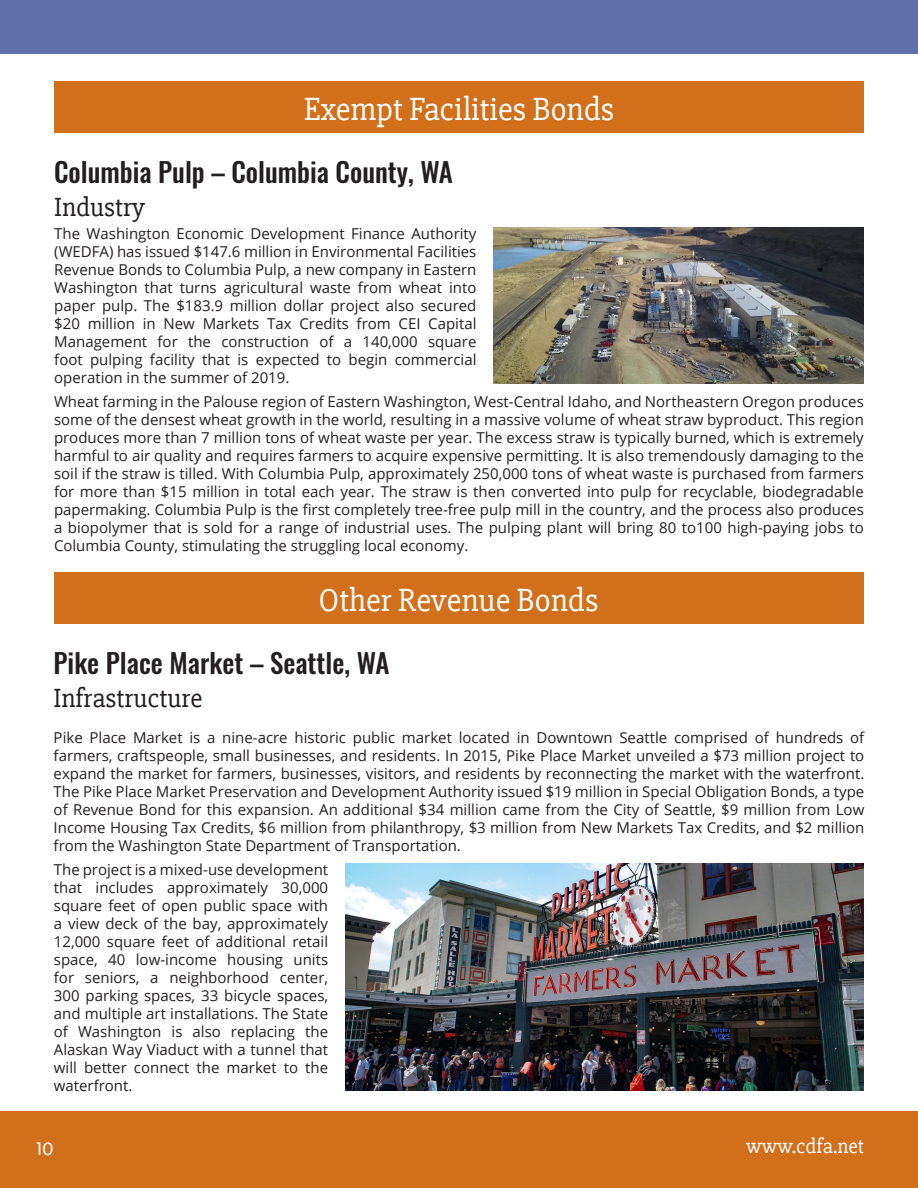
<style>
.page{position:relative;width:918px;height:1188px;background:#fff}
.page>*{position:absolute;margin:0;border:0;box-sizing:border-box;transform-origin:0 0}
.t1{font:33px "Slabo 27 px";color:#fff}
.Case_Study_Subtitle{font:500 27px "Oswald";color:#231f20}
.Paragraph_Slabo_Head{font:27px "Slabo 27 px";color:#231f20}
.t2{font:22.5px "Slabo 27 px";color:#fff}
.t3{font:21px "Slabo 27 px";color:#fff}
.t4{font:15px/18px "Open Sans";color:#231f20;text-align:justify}
</style>
<div class="page">
<div style="left:0;top:0;width:918px;height:54px;background:#6070a8"></div>
<div style="left:0;top:1112px;width:918px;height:76px;background:#d16f1a"></div>
<div style="left:54px;top:572px;width:809px;height:51px;background:#d16f1a"></div>
<img style="left:345px;top:863px;width:518px;height:228px">
<div style="left:54px;top:81px;width:810px;height:51px;background:#d16f1a"></div>
<img style="left:493px;top:228px;width:371px;height:155px">
<p class="t1" style="left:304px;top:90px;width:312px">Exempt Facilities Bonds</p>
<p class="Case_Study_Subtitle" style="left:54px;top:153px;width:400px">Columbia Pulp – Columbia County, WA</p>
<p class="Paragraph_Slabo_Head" style="left:54px;top:191px;width:92px">Industry</p>
<p class="t4" style="left:54px;top:224px;width:424px">The Washington Economic Development Finance Authority (WEDFA) has issued $147.6 million in Environmental Facilities Revenue Bonds to Columbia Pulp, a new company in Eastern Washington that turns agricultural waste from wheat into paper pulp. The $183.9 million dollar project also secured $20 million in New Markets Tax Credits from CEI Capital Management for the construction of a 140,000 square foot pulping facility that is expected to begin commercial operation in the summer of 2019.</p>
<p class="t4" style="left:54px;top:392px;width:811px">Wheat farming in the Palouse region of Eastern Washington, West-Central Idaho, and Northeastern Oregon produces some of the densest wheat growth in the world, resulting in a massive volume of wheat straw byproduct. This region produces more than 7 million tons of wheat waste per year. The excess straw is typically burned, which is extremely harmful to air quality and requires farmers to acquire expensive permitting. It is also tremendously damaging to the soil if the straw is tilled. With Columbia Pulp, approximately 250,000 tons of wheat waste is purchased from farmers for more than $15 million in total each year. The straw is then converted into pulp for recyclable, biodegradable papermaking. Columbia Pulp is the first completely tree-free pulp mill in the country, and the process also produces a biopolymer that is sold for a range of industrial uses. The pulping plant will bring 80 to100 high-paying jobs to Columbia County, stimulating the struggling local economy.</p>
<p class="t1" style="left:319px;top:581px;width:281px">Other Revenue Bonds</p>
<p class="Case_Study_Subtitle" style="left:54px;top:645px;width:337px">Pike Place Market – Seattle, WA</p>
<p class="Paragraph_Slabo_Head" style="left:54px;top:682px;width:150px">Infrastructure</p>
<p class="t4" style="left:54px;top:728px;width:812px">Pike Place Market is a nine-acre historic public market located in Downtown Seattle comprised of hundreds of farmers, craftspeople, small businesses, and residents. In 2015, Pike Place Market unveiled a $73 million project to expand the market for farmers, businesses, visitors, and residents by reconnecting the market with the waterfront.<br>The Pike Place Market Preservation and Development Authority issued $19 million in Special Obligation Bonds, a type of Revenue Bond for this expansion. An additional $34 million came from the City of Seattle, $9 million from Low Income Housing Tax Credits, $6 million from philanthropy, $3 million from New Markets Tax Credits, and $2 million from the Washington State Department of Transportation.</p>
<p class="t4" style="left:54px;top:860px;width:276px">The project is a mixed-use development that includes approximately 30,000 square feet of open public space with a view deck of the bay, approximately 12,000 square feet of additional retail space, 40 low-income housing units for seniors, a neighborhood center, 300 parking spaces, 33 bicycle spaces, and multiple art installations. The State of Washington is also replacing the Alaskan Way Viaduct with a tunnel that will better connect the market to the waterfront.</p>
<h3 class="t2" style="left:36px;top:1134px;width:20px">10</h3>
<h3 class="t3" style="left:746px;top:1134px;width:119px">www.cdfa.net</h3>
</div>
